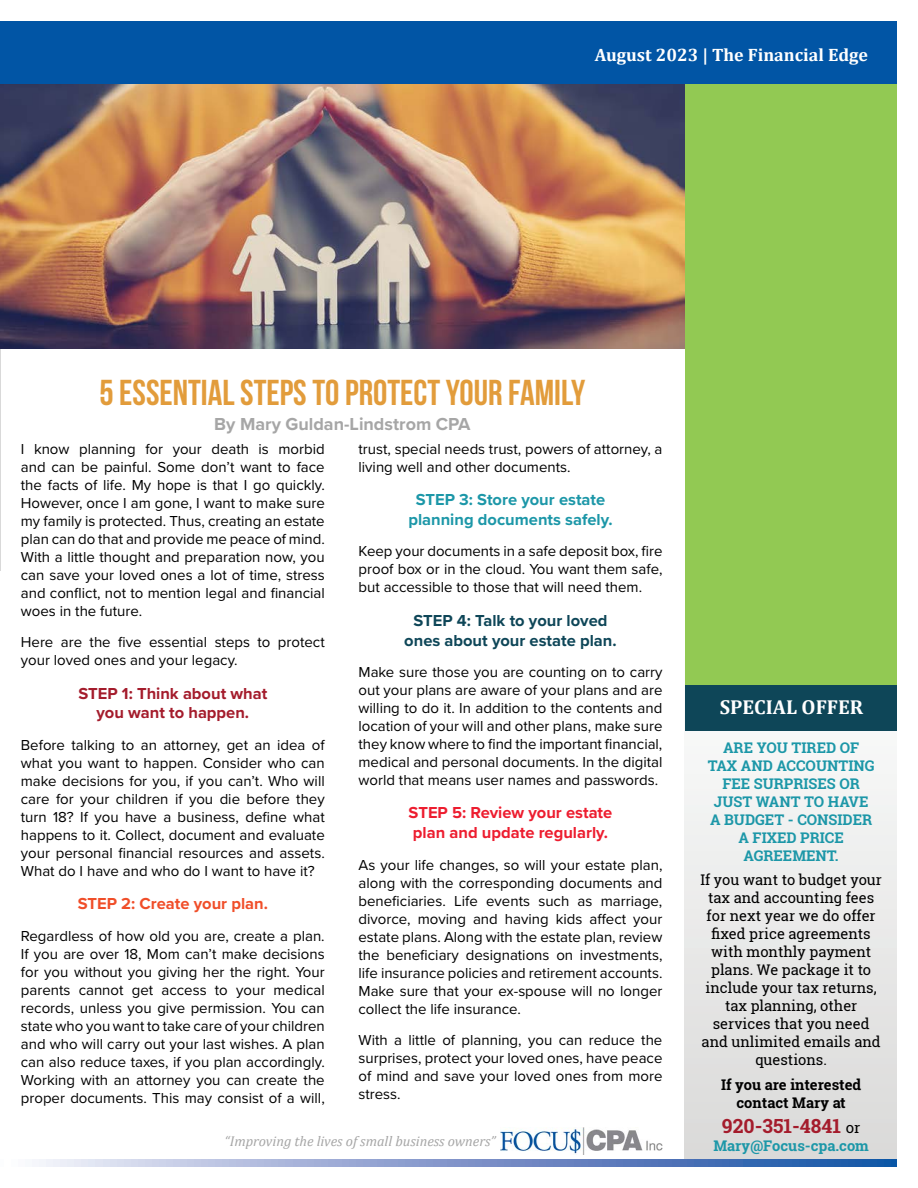
<style>
.page{position:relative;width:918px;height:1188px;background:#fff}
.page>*{position:absolute;margin:0;border:0;box-sizing:border-box;transform-origin:0 0}
.Focus_Heading{font:700 36px "Bebas Neue";color:#e29c3b}
.t1{font:700 20.25px "Cambria";color:#fff}
.Focus_Paragraph_Text{font:700 19.5px "Roboto Slab";color:#a41c2c}
.t2{font:700 18px "Cambria";color:#fff}
.Focus_Heading-2{font:700 18px "Proxima Nova";color:#a6a6a6}
.Focus_Paragraph_Text-2{font:700 16.5px/19.8px "Proxima Nova";color:#1c97a8;text-align:center}
.Focus_Paragraph_Text-3{font:700 16.5px/19.8px "Proxima Nova";color:#0e4658;text-align:center}
.Focus_Paragraph_Text-4{font:700 16.5px/19.8px "Proxima Nova";color:#ed1d2f}
.Focus_Paragraph_Text-5{font:700 16.5px/19.8px "Proxima Nova";color:#a41c2c;text-align:center}
.Focus_Paragraph_Text-6{font:700 16.5px "Proxima Nova";color:#f04e29}
.Focus_Paragraph_Text-7{font:15px/18px "Proxima Nova";color:#000;text-align:justify}
.Focus_Paragraph_Text-8{font:14.7px/18px "Roboto Slab";color:#000;text-align:center}
.Focus_Paragraph_Text-9{font:700 14.7px/18px "Roboto Slab";color:#1c97a8;text-align:center}
.Focus_Paragraph_Text-10{font:700 14.7px/18px "Roboto Slab";color:#000;text-align:center}
.t3{font:italic 14.25px "Cambria";color:#a6a6a6}
.s1{font-weight:400;font-size:15px;color:#000}
</style>
<div class="page">
<svg style="left:685px;top:774px;width:211px;height:385px"></svg>
<div style="left:685px;top:84px;width:211px;height:606px;background:#92c953"></div>
<hr style="left:0;top:84px;width:1px;height:487px;background:#d9d9d9">
<img style="left:501px;top:1127px;width:161px;height:27px">
<div style="left:0;top:22px;width:896px;height:62px;background:#0155a5"></div>
<img style="left:10px;top:84px;width:675px;height:265px">
<div style="left:685px;top:685px;width:211px;height:46px;background:#0e4658"></div>
<img style="left:0;top:84px;width:10px;height:265px">
<svg style="left:39px;top:1159px;width:857px;height:7px;background:#7f98ca"></svg>
<p class="t2" style="left:595px;top:42px;width:275px">August 2023 | The Financial Edge</p>
<p class="Focus_Heading" style="left:99px;top:373px;width:487px">5 ESSENTIAL STEPS TO PROTECT YOUR FAMILY</p>
<p class="Focus_Heading-2" style="left:214px;top:411px;width:258px">By Mary Guldan-Lindstrom CPA</p>
<p class="Focus_Paragraph_Text-7" style="left:21px;top:439px;width:305px">I know planning for your death is morbid and can be painful. Some don’t want to face the facts of life. My hope is that I go quickly.<br>However, once I am gone, I want to make sure my family is protected. Thus, creating an estate plan can do that and provide me peace of mind.<br>With a little thought and preparation now, you can save your loved ones a lot of time, stress and conflict, not to mention legal and financial woes in the future.</p>
<p class="Focus_Paragraph_Text-7" style="left:21px;top:633px;width:305px">Here are the five essential steps to protect your loved ones and your legacy.</p>
<p class="Focus_Paragraph_Text-5" style="left:78px;top:683px;width:190px">STEP 1: Think about what you want to happen.</p>
<p class="Focus_Paragraph_Text-7" style="left:21px;top:735px;width:305px">Before talking to an attorney, get an idea of what you want to happen. Consider who can make decisions for you, if you can’t. Who will care for your children if you die before they turn 18? If you have a business, define what happens to it. Collect, document and evaluate your personal financial resources and assets.<br>What do I have and who do I want to have it?</p>
<p class="Focus_Paragraph_Text-6" style="left:78px;top:891px;width:192px">STEP 2: Create your plan.</p>
<p class="Focus_Paragraph_Text-7" style="left:21px;top:926px;width:305px">Regardless of how old you are, create a plan.<br>If you are over 18, Mom can’t make decisions for you without you giving her the right. Your parents cannot get access to your medical records, unless you give permission. You can state who you want to take care of your children and who will carry out your last wishes. A plan can also reduce taxes, if you plan accordingly.<br>Working with an attorney you can create the proper documents. This may consist of a will,</p>
<p class="Focus_Paragraph_Text-7" style="left:359px;top:439px;width:305px">trust, special needs trust, powers of attorney, a living well and other documents.</p>
<p class="Focus_Paragraph_Text-2" style="left:408px;top:489px;width:206px">STEP 3: Store your estate planning documents safely.</p>
<p class="Focus_Paragraph_Text-7" style="left:359px;top:542px;width:305px">Keep your documents in a safe deposit box, fire proof box or in the cloud. You want them safe, but accessible to those that will need them.</p>
<p class="Focus_Paragraph_Text-3" style="left:404px;top:610px;width:214px">STEP 4: Talk to your loved ones about your estate plan.</p>
<p class="Focus_Paragraph_Text-7" style="left:359px;top:662px;width:305px">Make sure those you are counting on to carry out your plans are aware of your plans and are willing to do it. In addition to the contents and location of your will and other plans, make sure they know where to find the important financial, medical and personal documents. In the digital world that means user names and passwords.</p>
<p class="Focus_Paragraph_Text-4" style="left:409px;top:803px;width:205px">STEP 5: Review your estate plan and update regularly.</p>
<p class="Focus_Paragraph_Text-7" style="left:359px;top:855px;width:305px">As your life changes, so will your estate plan, along with the corresponding documents and beneficiaries. Life events such as marriage, divorce, moving and having kids affect your estate plans. Along with the estate plan, review the beneficiary designations on investments, life insurance policies and retirement accounts.<br>Make sure that your ex-spouse will no longer collect the life insurance.</p>
<p class="Focus_Paragraph_Text-7" style="left:359px;top:1030px;width:305px">With a little of planning, you can reduce the surprises, protect your loved ones, have peace of mind and save your loved ones from more stress.</p>
<p class="t3" style="left:225px;top:1131px;width:273px">“Improving the lives of small business owners”</p>
<p class="t1" style="left:720px;top:693px;width:145px">SPECIAL OFFER</p>
<p class="Focus_Paragraph_Text-9" style="left:708px;top:738px;width:168px">ARE YOU TIRED OF<br>TAX AND ACCOUNTING<br>FEE SURPRISES OR<br>JUST WANT TO HAVE<br>A BUDGET - CONSIDER<br>A FIXED PRICE<br>AGREEMENT.</p>
<p class="Focus_Paragraph_Text-8" style="left:700px;top:871px;width:183px">If you want to budget your tax and accounting fees for next year we do offer fixed price agreements with monthly payment plans. We package it to include your tax returns, tax planning, other services that you need and unlimited emails and questions.</p>
<p class="Focus_Paragraph_Text-10" style="left:721px;top:1076px;width:142px">If you are interested contact Mary at</p>
<p class="Focus_Paragraph_Text" style="left:722px;top:1113px;width:140px">920-351-4841 <span class="s1">or</span></p>
<p class="Focus_Paragraph_Text-9" style="left:713px;top:1136px;width:157px">Mary@Focus-cpa.com</p>
</div>
